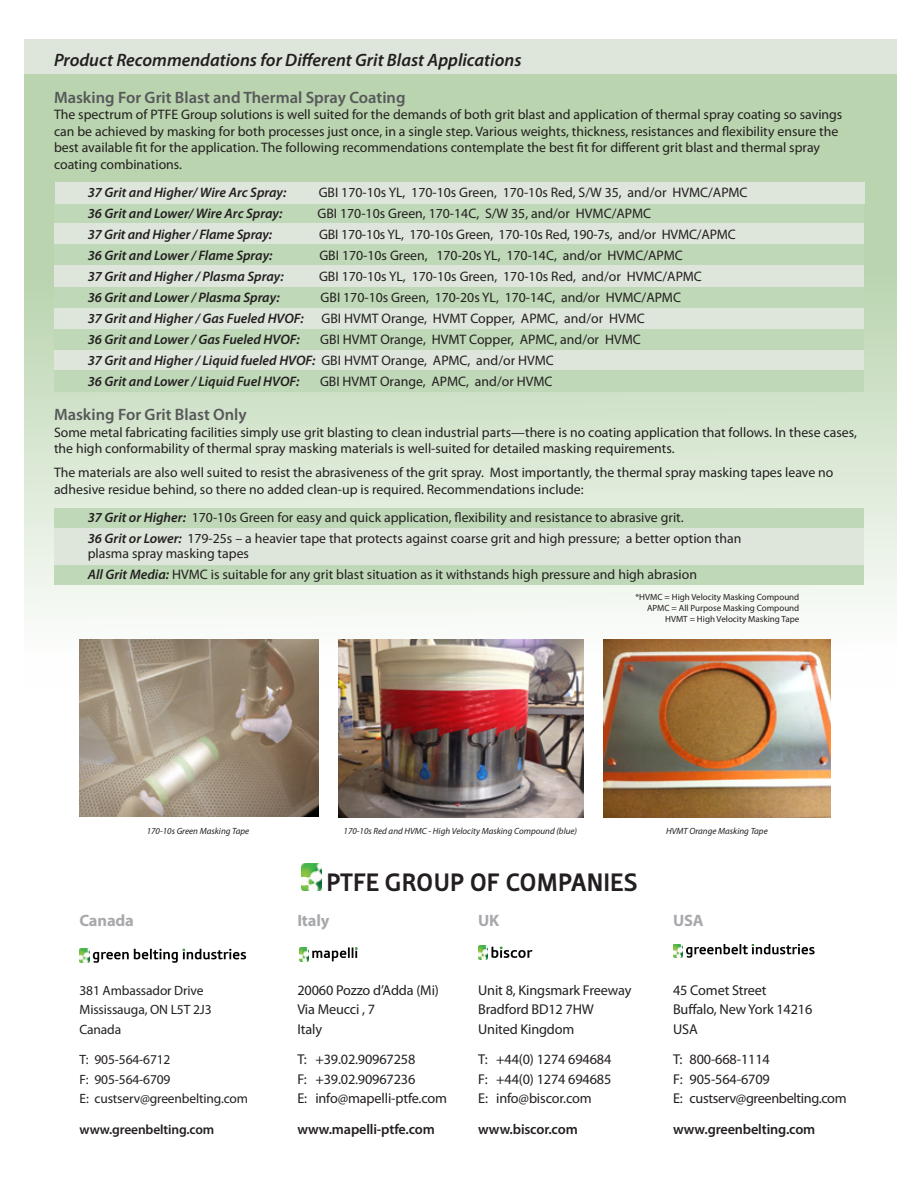
<style>
.page{position:relative;width:918px;height:1188px;background:#fff}
.page>*{position:absolute;margin:0;border:0;box-sizing:border-box;transform-origin:0 0}
.t1{font:700 26.4px "Tabula ITC Std";color:#231f20}
.t2{font:italic 600 18px "Myriad Pro";color:#231f20}
.No_Spacing{font:600 16.5px "Myriad Pro";color:#57585a}
.body{font:700 16.5px "Myriad Pro";letter-spacing:-.01em;color:#a8a9ad}
.body-2{font:14.25px/19.5px "Myriad Pro";letter-spacing:-.01em;color:#231f20}
.body-3{font:600 14.25px "Myriad Pro";letter-spacing:-.01em;color:#231f20}
.No_Spacing-2{font:13.8px/16.5px "Myriad Pro";color:#231f20}
.No_Spacing-3{font:italic 600 13.8px "Myriad Pro";color:#231f20}
.body-4{font:13.5px/19.5px "Myriad Pro";letter-spacing:-.01em;color:#231f20}
.body-5{font:600 13.5px "Myriad Pro";letter-spacing:-.01em;color:#231f20}
.t3{font:italic 9px "Myriad Pro";color:#231f20}
.t4{font:9px "Myriad Pro";color:#231f20}
.s1{font-weight:400;font-style:normal}
.s2{font-weight:600;font-style:italic}
</style>
<div class="page">
<div style="left:24px;top:39px;width:872px;height:78px;background:#dee6db"></div>
<svg style="left:24px;top:75px;width:872px;height:611px"></svg>
<svg style="left:93px;top:949px;width:153px;height:14px"></svg>
<img style="left:80px;top:949px;width:9px;height:14px">
<svg style="left:686px;top:944px;width:129px;height:14px"></svg>
<img style="left:673px;top:944px;width:10px;height:14px">
<svg style="left:312px;top:947px;width:46px;height:14px"></svg>
<img style="left:299px;top:947px;width:10px;height:14px">
<svg style="left:491px;top:947px;width:41px;height:11px"></svg>
<img style="left:478px;top:946px;width:10px;height:14px">
<img style="left:302px;top:863px;width:19px;height:28px">
<img style="left:339px;top:639px;width:245px;height:178px">
<img style="left:80px;top:639px;width:239px;height:178px">
<img style="left:603px;top:639px;width:228px;height:178px">
<div style="left:54px;top:203px;width:810px;height:21px;background:#bfd8b7"></div>
<div style="left:54px;top:223px;width:810px;height:22px;background:#dee6db"></div>
<div style="left:54px;top:245px;width:810px;height:21px;background:#bfd8b7"></div>
<div style="left:54px;top:266px;width:810px;height:21px;background:#dee6db"></div>
<div style="left:54px;top:287px;width:810px;height:21px;background:#bfd8b7"></div>
<div style="left:54px;top:308px;width:810px;height:21px;background:#dee6db"></div>
<div style="left:54px;top:329px;width:810px;height:22px;background:#bfd8b7"></div>
<div style="left:54px;top:351px;width:810px;height:21px;background:#dee6db"></div>
<div style="left:54px;top:371px;width:810px;height:21px;background:#bfd8b7"></div>
<div style="left:55px;top:182px;width:810px;height:21px;background:#dee6db"></div>
<div style="left:54px;top:508px;width:810px;height:22px;background:#bfd8b7"></div>
<div style="left:54px;top:563px;width:810px;height:21px;background:#bfd8b7"></div>
<div style="left:54px;top:528px;width:810px;height:36px;background:#dee6db"></div>
<p class="t2" style="left:54px;top:49px;width:469px">Product Recommendations for Different Grit Blast Applications</p>
<p class="No_Spacing" style="left:54px;top:87px;width:353px">Masking For Grit Blast and Thermal Spray Coating</p>
<p class="No_Spacing-2" style="left:54px;top:106px;width:790px">The spectrum of PTFE Group solutions is well suited for the demands of both grit blast and application of thermal spray coating so savings can be achieved by masking for both processes just once, in a single step. Various weights, thickness, resistances and flexibility ensure the best available fit for the application. The following recommendations contemplate the best fit for different grit blast and thermal spray coating combinations.</p>
<p class="No_Spacing-3" style="left:88px;top:184px;width:200px">37 Grit and Higher/ Wire Arc Spray:</p>
<p class="No_Spacing-2" style="left:319px;top:184px;width:430px">GBI 170-10s YL, 170-10s Green, 170-10s Red, S/W 35, and/or HVMC/APMC</p>
<p class="No_Spacing-3" style="left:88px;top:205px;width:196px">36 Grit and Lower/ Wire Arc Spray:</p>
<p class="No_Spacing-2" style="left:318px;top:205px;width:335px">GBI 170-10s Green, 170-14C, S/W 35, and/or HVMC/APMC</p>
<p class="No_Spacing-3" style="left:88px;top:226px;width:186px">37 Grit and Higher / Flame Spray:</p>
<p class="No_Spacing-2" style="left:319px;top:226px;width:418px">GBI 170-10s YL, 170-10s Green, 170-10s Red, 190-7s, and/or HVMC/APMC</p>
<p class="No_Spacing-3" style="left:88px;top:247px;width:186px">36 Grit and Lower / Flame Spray:</p>
<p class="No_Spacing-2" style="left:319px;top:247px;width:365px">GBI 170-10s Green, 170-20s YL, 170-14C, and/or HVMC/APMC</p>
<p class="No_Spacing-3" style="left:88px;top:268px;width:197px">37 Grit and Higher / Plasma Spray:</p>
<p class="No_Spacing-2" style="left:319px;top:268px;width:384px">GBI 170-10s YL, 170-10s Green, 170-10s Red, and/or HVMC/APMC</p>
<p class="No_Spacing-3" style="left:88px;top:289px;width:193px">36 Grit and Lower / Plasma Spray:</p>
<p class="No_Spacing-2" style="left:321px;top:289px;width:362px">GBI 170-10s Green, 170-20s YL, 170-14C, and/or HVMC/APMC</p>
<p class="No_Spacing-3" style="left:88px;top:310px;width:218px">37 Grit and Higher / Gas Fueled HVOF:</p>
<p class="No_Spacing-2" style="left:321px;top:310px;width:325px">GBI HVMT Orange, HVMT Copper, APMC, and/or HVMC</p>
<p class="No_Spacing-3" style="left:88px;top:331px;width:214px">36 Grit and Lower / Gas Fueled HVOF:</p>
<p class="No_Spacing-2" style="left:320px;top:331px;width:322px">GBI HVMT Orange, HVMT Copper, APMC, and/or HVMC</p>
<p class="No_Spacing-3" style="left:88px;top:352px;width:468px">37 Grit and Higher / Liquid fueled HVOF: <span class="s1">GBI HVMT Orange, APMC, and/or HVMC</span></p>
<p class="No_Spacing-3" style="left:88px;top:373px;width:213px">36 Grit and Lower / Liquid Fuel HVOF:</p>
<p class="No_Spacing-2" style="left:320px;top:373px;width:234px">GBI HVMT Orange, APMC, and/or HVMC</p>
<p class="No_Spacing" style="left:54px;top:404px;width:194px">Masking For Grit Blast Only</p>
<p class="No_Spacing-2" style="left:54px;top:424px;width:804px">Some metal fabricating facilities simply use grit blasting to clean industrial parts—there is no coating application that follows. In these cases, the high conformability of thermal spray masking materials is well-suited for detailed masking requirements.</p>
<p class="No_Spacing-2" style="left:54px;top:464px;width:781px">The materials are also well suited to resist the abrasiveness of the grit spray. Most importantly, the thermal spray masking tapes leave no adhesive residue behind, so there no added clean-up is required. Recommendations include:</p>
<p class="No_Spacing-2" style="left:88px;top:509px;width:597px"><span class="s2">37 Grit or Higher:</span> 170-10s Green for easy and quick application, flexibility and resistance to abrasive grit.</p>
<p class="No_Spacing-2" style="left:88px;top:531px;width:655px;line-height:15px"><span class="s2">36 Grit or Lower:</span> 179-25s – a heavier tape that protects against coarse grit and high pressure; a better option than plasma spray masking tapes</p>
<p class="No_Spacing-2" style="left:88px;top:566px;width:611px"><span class="s2">All Grit Media:</span> HVMC is suitable for any grit blast situation as it withstands high pressure and high abrasion</p>
<p class="t4" style="left:636px;top:592px;width:165px">*HVMC = High Velocity Masking Compound</p>
<p class="t4" style="left:647px;top:603px;width:154px">APMC = All Purpose Masking Compound</p>
<p class="t4" style="left:665px;top:614px;width:136px">HVMT = High Velocity Masking Tape</p>
<p class="t3" style="left:147px;top:826px;width:104px">170-10s Green Masking Tape</p>
<p class="t3" style="left:344px;top:826px;width:235px">170-10s Red and HVMC - High Velocity Masking Compound (blue)</p>
<p class="t3" style="left:666px;top:826px;width:103px">HVMT Orange Masking Tape</p>
<p class="body" style="left:80px;top:909px;width:56px">Canada</p>
<p class="body-4" style="left:80px;top:980px;width:134px">381 Ambassador Drive<br>Mississauga, ON L5T 2J3<br>Canada</p>
<p class="body-4" style="left:80px;top:1050px;width:170px">T: 905-564-6712<br>F: 905-564-6709<br>E: custserv@greenbelting.com</p>
<p class="body-5" style="left:80px;top:1120px;width:136px">www.greenbelting.com</p>
<p class="t1" style="left:327px;top:867px;width:313px">PTFE GROUP OF COMPANIES</p>
<p class="body" style="left:297px;top:909px;width:34px">Italy</p>
<p class="body" style="left:478px;top:909px;width:23px">UK</p>
<p class="body" style="left:673px;top:909px;width:32px">USA</p>
<p class="body-2" style="left:297px;top:980px;width:143px">20060 Pozzo d’Adda (Mi)<br>Via Meucci , 7<br>Italy</p>
<p class="body-2" style="left:297px;top:1049px;width:151px">T: +39.02.90967258<br>F: +39.02.90967236<br>E: info@mapelli-ptfe.com</p>
<p class="body-3" style="left:297px;top:1120px;width:139px">www.mapelli-ptfe.com</p>
<p class="body-2" style="left:478px;top:980px;width:155px">Unit 8, Kingsmark Freeway<br>Bradford BD12 7HW<br>United Kingdom</p>
<p class="body-2" style="left:478px;top:1049px;width:135px;text-align:justify">T: +44(0) 1274 694684<br>F: +44(0) 1274 694685<br>E: info@biscor.com</p>
<p class="body-3" style="left:478px;top:1120px;width:101px">www.biscor.com</p>
<p class="body-2" style="left:673px;top:980px;width:141px">45 Comet Street<br>Buffalo, New York 14216<br>USA</p>
<p class="body-2" style="left:673px;top:1049px;width:175px">T: 800-668-1114<br>F: 905-564-6709<br>E: custserv@greenbelting.com</p>
<p class="body-3" style="left:673px;top:1120px;width:144px">www.greenbelting.com</p>
</div>
